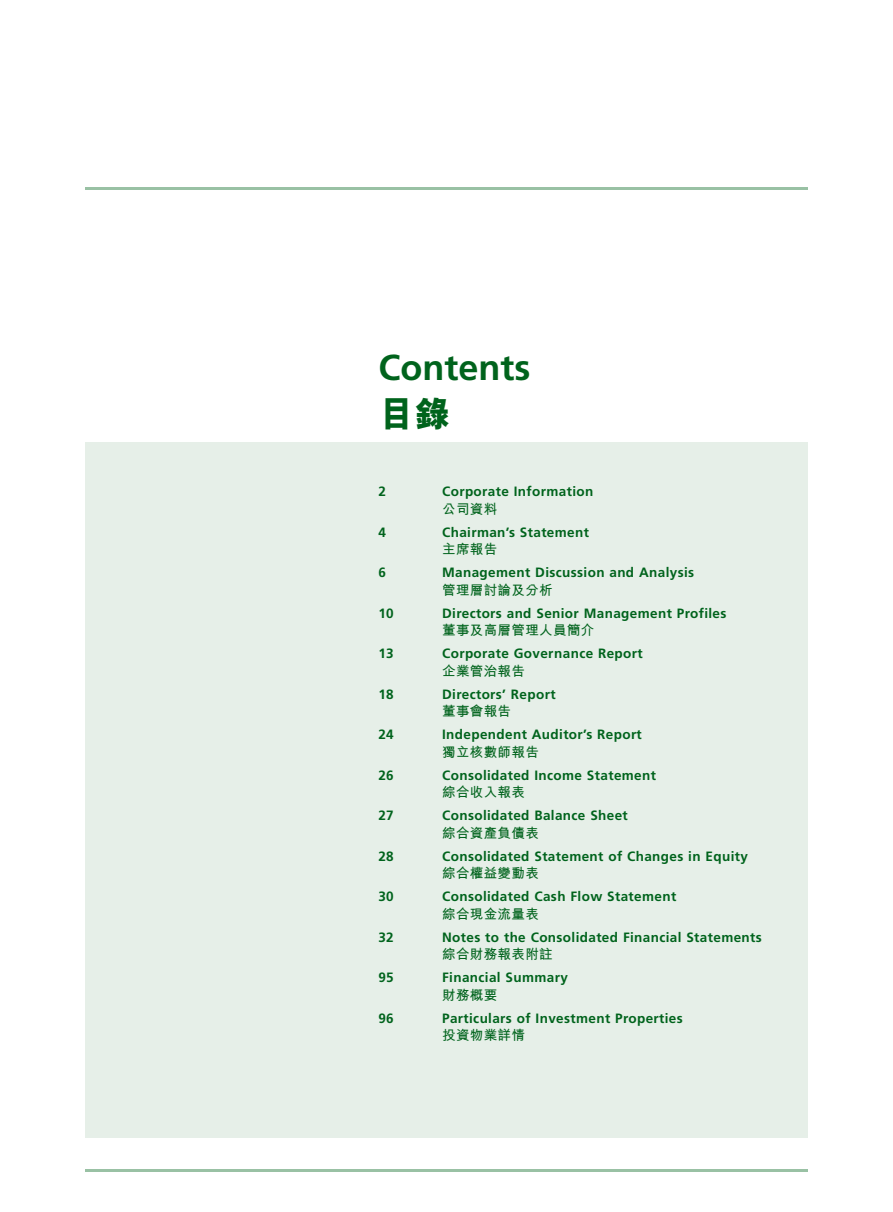
<style>
.page{position:relative;width:893px;height:1212px;background:#fff}
.page>*{position:absolute;margin:0;border:0;box-sizing:border-box;transform-origin:0 0}
.t1{font:700 36px "Frutiger LT Std";color:#00631c}
.t2{font:800 36px "M Hei HK";color:#00631c}
.t3{font:700 13.5px "Frutiger LT Std";letter-spacing:.03em;color:#00631c}
.t4{font:700 13.5px "M Hei HK";letter-spacing:.03em;color:#00631c}
</style>
<div class="page">
<div style="left:85px;top:442px;width:723px;height:695px;background:#e6efe8"></div>
<hr style="left:85px;top:187px;width:723px;height:2px;background:#99c1a4">
<hr style="left:85px;top:1169px;width:723px;height:2px;background:#99c1a4">
<h1 class="t1" style="left:378px;top:347px;width:153px">Contents</h1>
<h1 class="t2" style="left:378px;top:390px;width:73px">目錄</h1>
<p class="t3" style="left:378px;top:484px;width:9px">2</p>
<p class="t3" style="left:442px;top:484px;width:153px">Corporate Information</p>
<p class="t4" style="left:442px;top:499px;width:57px">公司資料</p>
<p class="t3" style="left:378px;top:524px;width:9px">4</p>
<p class="t3" style="left:442px;top:524px;width:148px">Chairman’s Statement</p>
<p class="t4" style="left:442px;top:539px;width:57px">主席報告</p>
<p class="t3" style="left:378px;top:565px;width:9px">6</p>
<p class="t3" style="left:442px;top:565px;width:254px">Management Discussion and Analysis</p>
<p class="t4" style="left:442px;top:580px;width:112px">管理層討論及分析</p>
<p class="t3" style="left:378px;top:605px;width:17px">10</p>
<p class="t3" style="left:442px;top:605px;width:286px">Directors and Senior Management Profiles</p>
<p class="t4" style="left:442px;top:620px;width:154px">董事及高層管理人員簡介</p>
<p class="t3" style="left:378px;top:646px;width:17px">13</p>
<p class="t3" style="left:442px;top:646px;width:202px">Corporate Governance Report</p>
<p class="t4" style="left:442px;top:661px;width:84px">企業管治報告</p>
<p class="t3" style="left:378px;top:686px;width:17px">18</p>
<p class="t3" style="left:442px;top:686px;width:115px">Directors’ Report</p>
<p class="t4" style="left:442px;top:701px;width:71px">董事會報告</p>
<p class="t3" style="left:378px;top:727px;width:17px">24</p>
<p class="t3" style="left:442px;top:727px;width:201px">Independent Auditor’s Report</p>
<p class="t4" style="left:442px;top:742px;width:98px">獨立核數師報告</p>
<p class="t3" style="left:378px;top:767px;width:17px">26</p>
<p class="t3" style="left:442px;top:767px;width:215px">Consolidated Income Statement</p>
<p class="t4" style="left:442px;top:782px;width:84px">綜合收入報表</p>
<p class="t3" style="left:378px;top:808px;width:17px">27</p>
<p class="t3" style="left:442px;top:808px;width:187px">Consolidated Balance Sheet</p>
<p class="t4" style="left:442px;top:823px;width:98px">綜合資產負債表</p>
<p class="t3" style="left:378px;top:848px;width:17px">28</p>
<p class="t3" style="left:442px;top:848px;width:307px">Consolidated Statement of Changes in Equity</p>
<p class="t4" style="left:442px;top:863px;width:98px">綜合權益變動表</p>
<p class="t3" style="left:378px;top:889px;width:17px">30</p>
<p class="t3" style="left:442px;top:889px;width:236px">Consolidated Cash Flow Statement</p>
<p class="t4" style="left:442px;top:904px;width:98px">綜合現金流量表</p>
<p class="t3" style="left:378px;top:929px;width:17px">32</p>
<p class="t3" style="left:442px;top:929px;width:321px">Notes to the Consolidated Financial Statements</p>
<p class="t4" style="left:442px;top:944px;width:112px">綜合財務報表附註</p>
<p class="t3" style="left:378px;top:970px;width:17px">95</p>
<p class="t3" style="left:442px;top:970px;width:127px">Financial Summary</p>
<p class="t4" style="left:442px;top:985px;width:57px">財務概要</p>
<p class="t3" style="left:378px;top:1010px;width:17px">96</p>
<p class="t3" style="left:442px;top:1010px;width:242px">Particulars of Investment Properties</p>
<p class="t4" style="left:442px;top:1025px;width:84px">投資物業詳情</p>
</div>
